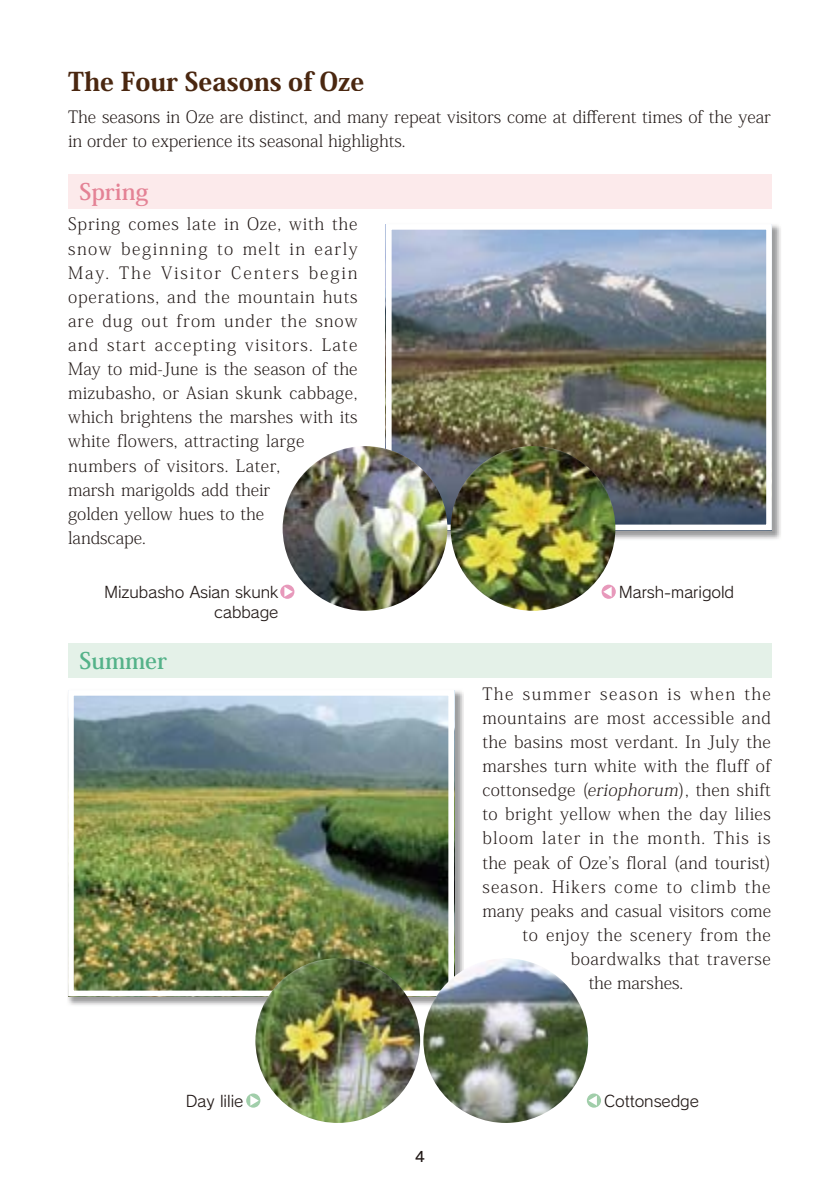
<style>
.page{position:relative;width:840px;height:1191px;background:#fff}
.page>*{position:absolute;margin:0;border:0;box-sizing:border-box;transform-origin:0 0}
.t1{font:25.6px "Koz Min Pr 6 N Heavy 90 msp RKSJ H";color:#4a2710}
.t2{font:22.6px "Koz Min Pr 6 N Bold 90 msp RKSJ H";color:#e48295}
.t3{font:22.6px "Koz Min Pr 6 N Bold 90 msp RKSJ H";color:#54b289}
.t4{font:17px/24.2px "Koz Min Pr 6 N Extra Light 90 msp RKSJ H";letter-spacing:.025em;color:#201715}
.t5{font:17px/24.2px "Koz Min Pr 6 N Extra Light 90 msp RKSJ H";color:#201715}
.t6{font:17px "Koz Min Pr 6 N Extra Light 90 msp RKSJ H";letter-spacing:.065em;color:#201715}
.t7{font:17px "Koz Min Pr 6 N Extra Light 90 msp RKSJ H";letter-spacing:.085em;color:#201715}
.t8{font:17px "Koz Min Pr 6 N Extra Light 90 msp RKSJ H";letter-spacing:.045em;color:#201715}
.t9{font:15.6px/19.8px "Rodin Pro M 90 msp RKSJ H";color:#201715;text-align:right}
.t10{font:14.2px "Rodin Pro DB 90 msp RKSJ H";color:#201715}
.s1{font-style:italic}
</style>
<div class="page">
<div style="left:68px;top:174px;width:703px;height:34px;background:#fceaeb"></div>
<div style="left:68px;top:643px;width:703px;height:34px;background:#e4f1e8"></div>
<img style="left:385px;top:224px;width:396px;height:316px">
<img style="left:393px;top:231px;width:371px;height:292px">
<div style="left:386px;top:224px;width:385px;height:306px;border:6px solid #fff"></div>
<img style="left:68px;top:690px;width:395px;height:316px">
<img style="left:75px;top:697px;width:372px;height:292px">
<div style="left:68px;top:690px;width:386px;height:306px;border:6px solid #fff"></div>
<img style="left:282px;top:446px;width:165px;height:165px;border-radius:50%">
<img style="left:255px;top:958px;width:165px;height:165px;border-radius:50%">
<img style="left:450px;top:446px;width:165px;height:165px;border-radius:50%">
<img style="left:423px;top:958px;width:164px;height:165px;border-radius:50%">
<div style="left:280px;top:584px;width:14px;height:15px;background:#e799bb;border-radius:50%"></div>
<svg style="left:284px;top:587px;width:9px;height:10px"></svg>
<div style="left:246px;top:1093px;width:14px;height:14px;background:#a1ceaa;border-radius:50%"></div>
<svg style="left:250px;top:1095px;width:8px;height:10px"></svg>
<svg style="left:601px;top:584px;width:14px;height:15px"></svg>
<svg style="left:603px;top:587px;width:8px;height:10px"></svg>
<svg style="left:586px;top:1093px;width:14px;height:14px"></svg>
<svg style="left:588px;top:1095px;width:8px;height:10px"></svg>
<h1 class="t1" style="left:68px;top:71px;width:297px">The Four Seasons of Oze</h1>
<p class="t5" style="left:68px;top:106px;width:704px">The seasons in Oze are distinct, and many repeat visitors come at different times of the year in order to experience its seasonal highlights.</p>
<h2 class="t2" style="left:79px;top:183px;width:70px">Spring</h2>
<p class="t4" style="left:68px;top:214px;width:291px">Spring comes late in Oze, with the snow beginning to melt in early<br>May. The Visitor Centers begin operations, and the mountain huts are dug out from under the snow and start accepting visitors. Late<br>May to mid-June is the season of the mizubasho, or Asian skunk cabbage, which brightens the marshes with its white flowers, attracting large numbers of visitors. Later,<br>marsh marigolds add their<br>golden yellow hues to the<br>landscape.</p>
<p class="t9" style="left:104px;top:584px;width:176px">Mizubasho Asian skunk cabbage</p>
<h2 class="t3" style="left:79px;top:652px;width:89px">Summer</h2>
<p class="t9" style="left:186px;top:1093px;width:59px">Day lilie</p>
<p class="t10" style="left:415px;top:1151px;width:11px">4</p>
<p class="t9" style="left:618px;top:584px;width:117px">Marsh-marigold</p>
<p class="t7" style="left:482px;top:687px;width:290px">The summer season is when the</p>
<p class="t4" style="left:482px;top:707px;width:290px">mountains are most accessible and</p>
<p class="t4" style="left:482px;top:732px;width:290px">the basins most verdant. In July the</p>
<p class="t4" style="left:482px;top:756px;width:290px">marshes turn white with the fluff of</p>
<p class="t4" style="left:482px;top:780px;width:290px">cottonsedge (<span class="s1">eriophorum</span>), then shift</p>
<p class="t4" style="left:482px;top:804px;width:290px">to bright yellow when the day lilies</p>
<p class="t6" style="left:482px;top:831px;width:289px">bloom later in the month. This is</p>
<p class="t4" style="left:482px;top:852px;width:290px">the peak of Ozeʼs floral (and tourist)</p>
<p class="t6" style="left:482px;top:880px;width:289px">season. Hikers come to climb the</p>
<p class="t4" style="left:482px;top:900px;width:290px">many peaks and casual visitors come</p>
<p class="t8" style="left:522px;top:928px;width:250px">to enjoy the scenery from the</p>
<p class="t4" style="left:570px;top:948px;width:202px">boardwalks that traverse</p>
<p class="t5" style="left:588px;top:973px;width:96px">the marshes.</p>
<p class="t9" style="left:603px;top:1093px;width:96px">Cottonsedge</p>
</div>
